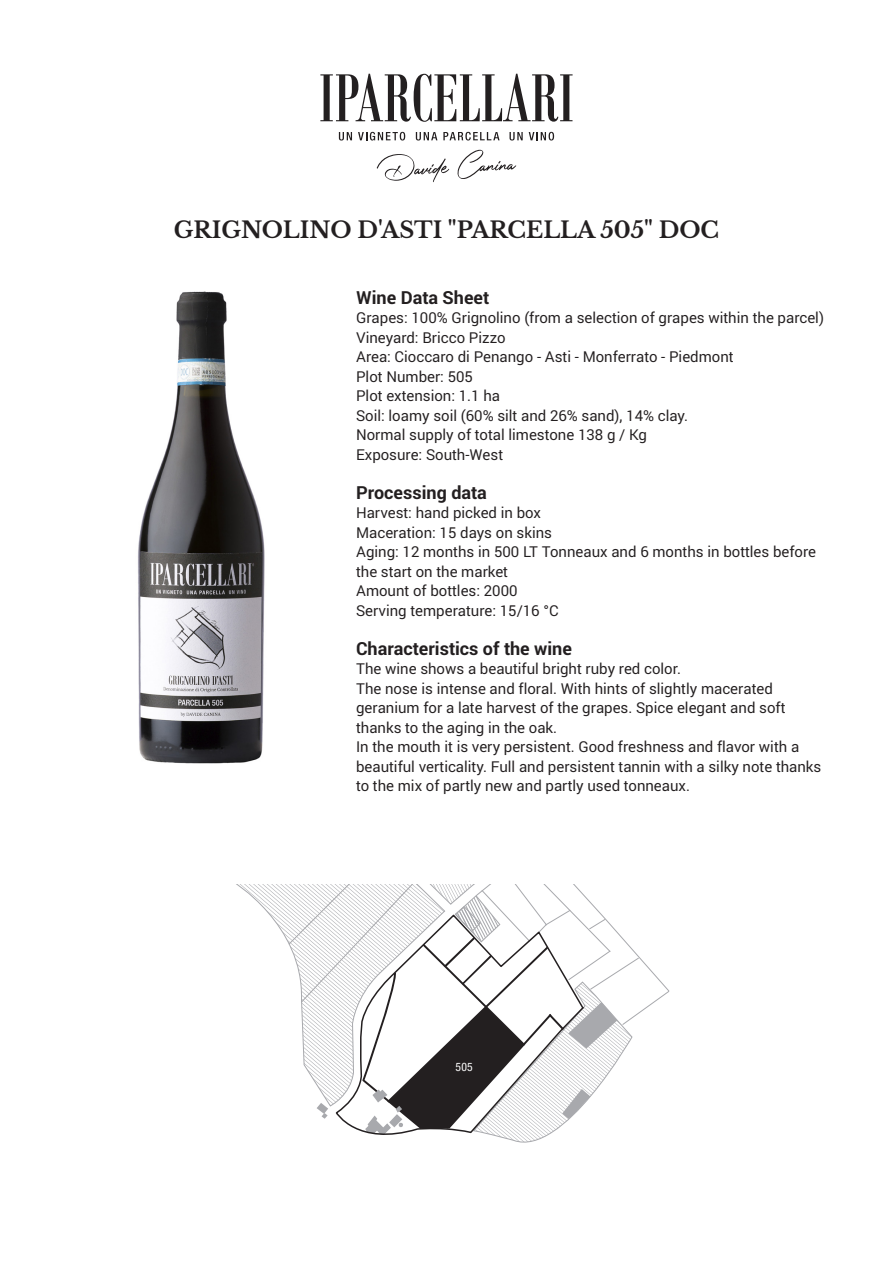
<style>
.page{position:relative;width:893px;height:1263px;background:#fff}
.page>*{position:absolute;margin:0;border:0;box-sizing:border-box;transform-origin:0 0}
.t1{font:700 22.5px "Libre Baskerville";color:#231f20}
.t2{font:700 18px "Roboto";color:#231f20}
.t3{font:15px/19.5px "Roboto";color:#231f20}
.t4{font:condensed 11.7px "Helvetica Neue LT Std";color:#fff}
</style>
<div class="page">
<svg style="left:236px;top:884px;width:434px;height:259px"></svg>
<svg style="left:320px;top:74px;width:253px;height:48px"></svg>
<svg style="left:339px;top:132px;width:13px;height:9px"></svg>
<svg style="left:358px;top:132px;width:47px;height:9px"></svg>
<svg style="left:416px;top:132px;width:21px;height:9px"></svg>
<svg style="left:443px;top:132px;width:57px;height:9px"></svg>
<svg style="left:509px;top:132px;width:14px;height:9px"></svg>
<svg style="left:529px;top:132px;width:25px;height:9px"></svg>
<img style="left:138px;top:291px;width:127px;height:473px">
<svg style="left:377px;top:154px;width:72px;height:28px"></svg>
<svg style="left:457px;top:149px;width:59px;height:30px"></svg>
<h1 class="t1" style="left:174px;top:216px;width:547px">GRIGNOLINO D'ASTI "PARCELLA 505" DOC</h1>
<p class="t2" style="left:356px;top:285px;width:135px">Wine Data Sheet</p>
<p class="t3" style="left:356px;top:307px;width:469px">Grapes: 100% Grignolino (from a selection of grapes within the parcel)<br>Vineyard: Bricco Pizzo<br>Area: Cioccaro di Penango - Asti - Monferrato - Piedmont<br>Plot Number: 505<br>Plot extension: 1.1 ha<br>Soil: loamy soil (60% silt and 26% sand), 14% clay.<br>Normal supply of total limestone 138 g / Kg<br>Exposure: South-West</p>
<p class="t2" style="left:356px;top:480px;width:132px">Processing data</p>
<p class="t3" style="left:356px;top:502px;width:461px">Harvest: hand picked in box<br>Maceration: 15 days on skins<br>Aging: 12 months in 500 LT Tonneaux and 6 months in bottles before the start on the market<br>Amount of bottles: 2000<br>Serving temperature: 15/16 °C</p>
<p class="t2" style="left:356px;top:636px;width:217px">Characteristics of the wine</p>
<p class="t3" style="left:356px;top:658px;width:467px">The wine shows a beautiful bright ruby red color.<br>The nose is intense and floral. With hints of slightly macerated geranium for a late harvest of the grapes. Spice elegant and soft thanks to the aging in the oak.<br>In the mouth it is very persistent. Good freshness and flavor with a beautiful verticality. Full and persistent tannin with a silky note thanks to the mix of partly new and partly used tonneaux.</p>
<p class="t4" style="left:455px;top:1060px;width:19px">505</p>
</div>
